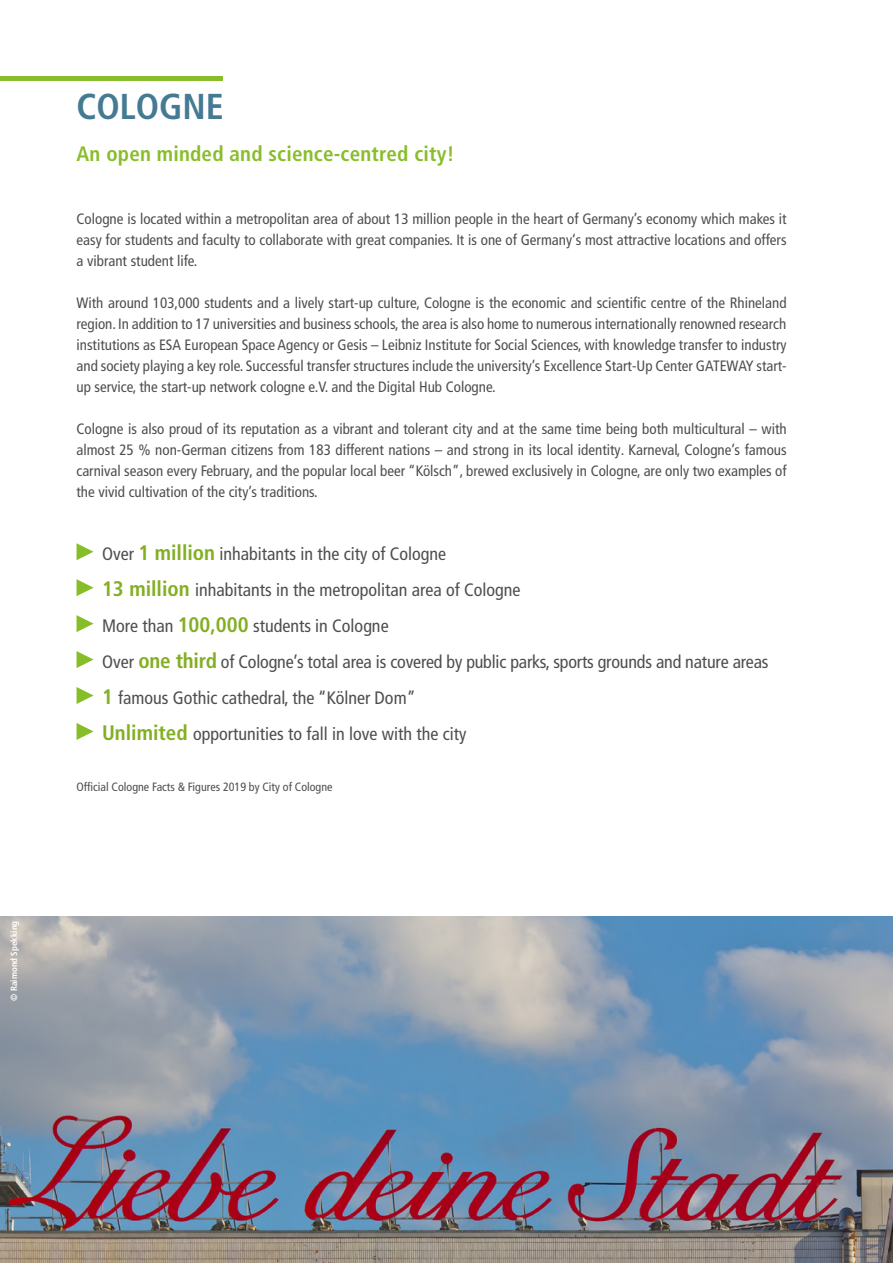
<style>
.page{position:relative;width:893px;height:1263px;background:#fff}
.page>*{position:absolute;margin:0;border:0;box-sizing:border-box;transform-origin:0 0}
.t1{font:700 condensed 36px "Frutiger LT Com";color:#457a93}
.t2{font:700 condensed 21px "Frutiger LT Com";letter-spacing:.01em;color:#89bd2b}
.t3{font:condensed 18px/36px "Frutiger LT Com";color:#4d4f4f}
.t4{font:condensed 15px/21px "Frutiger LT Com";color:#4d4f4f;text-align:justify}
.t5{font:condensed 12px "Frutiger LT Com";color:#4d4f4f}
.t6{font:700 condensed 9px "Frutiger LT Com";color:#fff}
.s1{font-weight:700;font-size:21px;color:#83af23}
</style>
<div class="page">
<img style="left:0;top:917px;width:893px;height:346px">
<hr style="left:0;top:77px;width:223px;height:4px;background:#89bd2b">
<svg style="left:77px;top:543px;width:17px;height:17px"></svg>
<svg style="left:77px;top:579px;width:17px;height:17px"></svg>
<svg style="left:77px;top:615px;width:17px;height:17px"></svg>
<svg style="left:77px;top:651px;width:17px;height:17px"></svg>
<svg style="left:77px;top:687px;width:17px;height:17px"></svg>
<svg style="left:77px;top:723px;width:17px;height:17px"></svg>
<p class="t6" style="left:8px;top:1001px;width:81px;rotate:-90deg">© Raimond Spekking</p>
<h1 class="t1" style="left:77px;top:84px;width:149px">COLOGNE</h1>
<h2 class="t2" style="left:77px;top:140px;width:380px">An open minded and science-centred city!</h2>
<p class="t4" style="left:77px;top:208px;width:712px">Cologne is located within a metropolitan area of about 13 million people in the heart of Germany’s economy which makes it easy for students and faculty to collaborate with great companies. It is one of Germany‘s most attractive locations and offers a vibrant student life.</p>
<p class="t4" style="left:77px;top:292px;width:712px">With around 103,000 students and a lively start-up culture, Cologne is the economic and scientific centre of the Rhineland region. In addition to 17 universities and business schools, the area is also home to numerous internationally renowned research institutions as ESA European Space Agency or Gesis – Leibniz Institute for Social Sciences, with knowledge transfer to industry and society playing a key role. Successful transfer structures include the university’s Excellence Start-Up Center GATEWAY start&shy;up service, the start-up network cologne e.V. and the Digital Hub Cologne.</p>
<p class="t4" style="left:77px;top:418px;width:712px">Cologne is also proud of its reputation as a vibrant and tolerant city and at the same time being both multicultural – with almost 25 % non-German citizens from 183 different nations – and strong in its local identity. Karneval, Cologne’s famous carnival season every February, and the popular local beer “Kölsch”, brewed exclusively in Cologne, are only two examples of the vivid cultivation of the city’s traditions.</p>
<p class="t3" style="left:102px;top:536px;width:668px">Over <span class="s1">1 million</span> inhabitants in the city of Cologne<br><span class="s1">13 million</span> inhabitants in the metropolitan area of Cologne<br>More than <span class="s1">100,000</span> students in Cologne<br>Over <span class="s1">one third</span> of Cologne’s total area is covered by public parks, sports grounds and nature areas <span class="s1">1</span> famous Gothic cathedral, the “Kölner Dom”<br><span class="s1">Unlimited</span> opportunities to fall in love with the city</p>
<p class="t5" style="left:77px;top:780px;width:257px">Official Cologne Facts &amp; Figures 2019 by City of Cologne</p>
</div>
